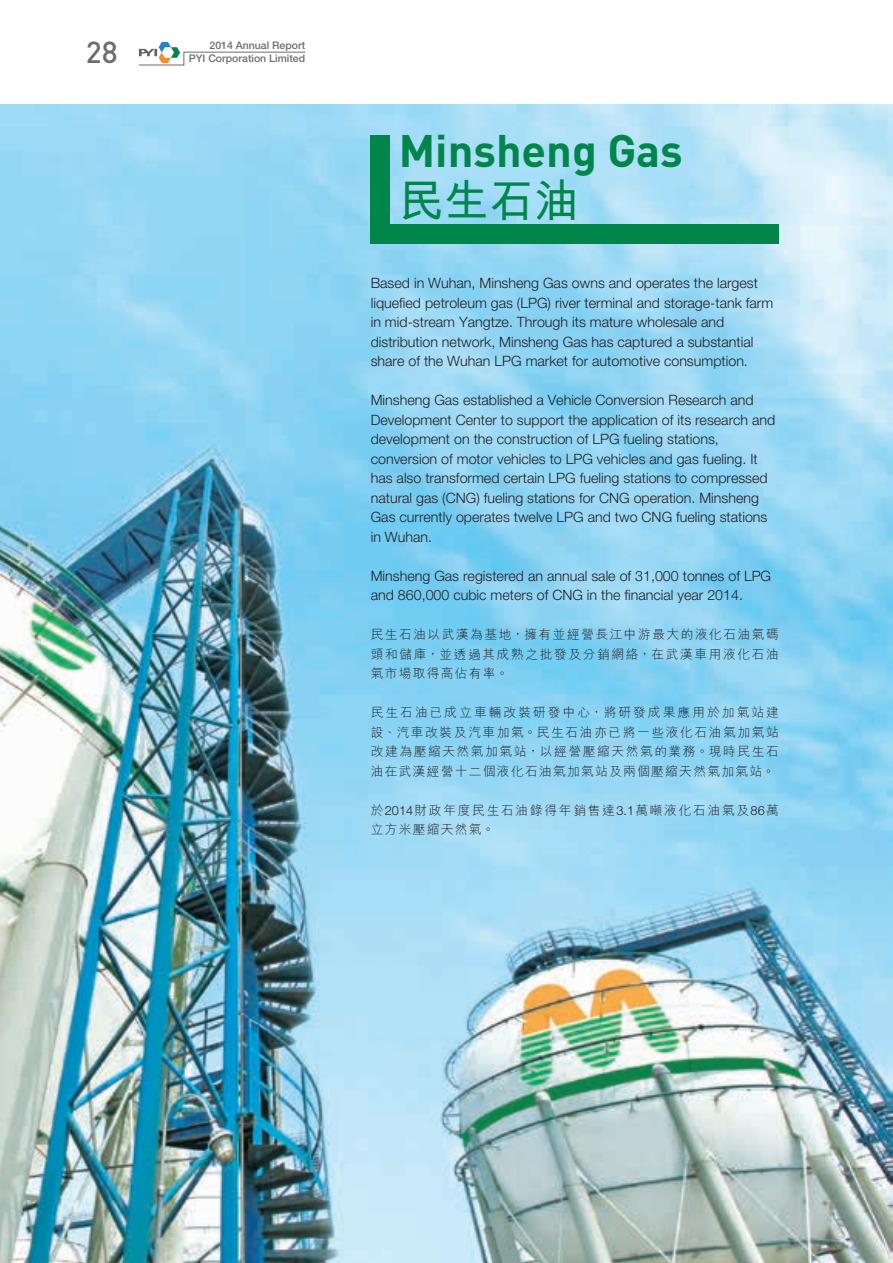
<style>
.page{position:relative;width:893px;height:1263px;background:#fff}
.page>*{position:absolute;margin:0;border:0;box-sizing:border-box;transform-origin:0 0}
.t1{font:700 45px "DIN Pro";color:#00854a}
.t2{font:700 45px "M Hei HK";color:#00854a}
.t3{font:500 30px "DIN Pro";color:#6c6d70}
.t4{font:300 14.25px/19.5px "Helvetica Neue LT Std";color:#231f20}
.t5{font:300 12.75px/19.5px "M Hei HK";letter-spacing:.125em;color:#231f20;text-align:justify}
.t6{font:500 10.5px "Helvetica Neue LT Std";color:#6c6d70}
.s1{font-family:"Helvetica Neue LT Std"}
</style>
<div class="page">
<svg style="left:138px;top:42px;width:168px;height:24px"></svg>
<img style="left:0;top:104px;width:893px;height:1159px">
<div style="left:371px;top:224px;width:408px;height:19px;background:#00854a"></div>
<div style="left:371px;top:135px;width:19px;height:94px;background:#00854a"></div>
<h2 class="t3" style="left:86px;top:31px;width:34px">28</h2>
<p class="t6" style="left:209px;top:39px;width:97px">2014 Annual Report</p>
<p class="t6" style="left:189px;top:52px;width:118px">PYI Corporation Limited</p>
<h1 class="t1" style="left:399px;top:120px;width:285px">Minsheng Gas</h1>
<h1 class="t2" style="left:399px;top:168px;width:181px">民生石油</h1>
<p class="t4" style="left:371px;top:273px;width:404px">Based in Wuhan, Minsheng Gas owns and operates the largest liquefied petroleum gas (LPG) river terminal and storage-tank farm in mid-stream Yangtze. Through its mature wholesale and distribution network, Minsheng Gas has captured a substantial share of the Wuhan LPG market for automotive consumption.</p>
<p class="t4" style="left:371px;top:390px;width:406px">Minsheng Gas established a Vehicle Conversion Research and Development Center to support the application of its research and development on the construction of LPG fueling stations, conversion of motor vehicles to LPG vehicles and gas fueling. It has also transformed certain LPG fueling stations to compressed natural gas (CNG) fueling stations for CNG operation. Minsheng Gas currently operates twelve LPG and two CNG fueling stations in Wuhan.</p>
<p class="t4" style="left:371px;top:566px;width:402px">Minsheng Gas registered an annual sale of 31,000 tonnes of LPG and 860,000 cubic meters of CNG in the financial year 2014.</p>
<p class="t5" style="left:371px;top:625px;width:410px">民生石油以武漢為基地，擁有並經營長江中游最大的液化石油氣碼頭和儲庫，並透過其成熟之批發及分銷網絡，在武漢車用液化石油氣市場取得高佔有率。</p>
<p class="t5" style="left:371px;top:703px;width:410px">民生石油已成立車輛改裝研發中心，將研發成果應用於加氣站建設、汽車改裝及汽車加氣。民生石油亦已將一些液化石油氣加氣站改建為壓縮天然氣加氣站，以經營壓縮天然氣的業務。現時民生石油在武漢經營十二個液化石油氣加氣站及兩個壓縮天然氣加氣站。</p>
<p class="t5" style="left:371px;top:800px;width:410px">於<span class="s1">2014</span>財政年度民生石油錄得年銷售達<span class="s1">3.1</span>萬噸液化石油氣及<span class="s1">86</span>萬立方米壓縮天然氣。</p>
</div>
